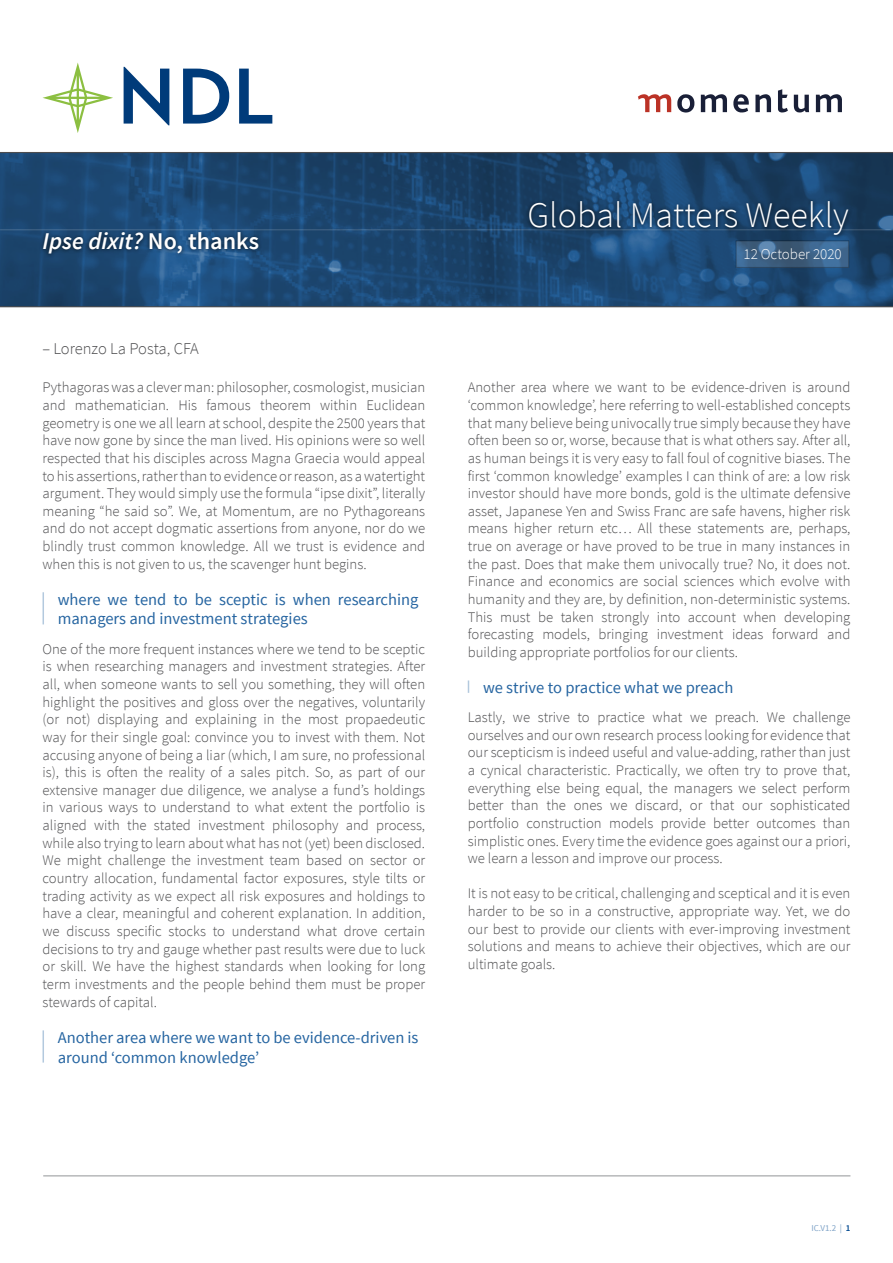
<style>
.page{position:relative;width:893px;height:1263px;background:#fff}
.page>*{position:absolute;margin:0;border:0;box-sizing:border-box;transform-origin:0 0}
.t1{font:300 36px "Source Sans Pro";color:#fff}
.t2{font:italic 600 24px "Source Sans Pro";color:#fff}
.t3{font:16.5px/19.8px "Source Sans Pro";color:#2665a1}
.t4{font:300 16.5px "Source Sans Pro";color:#4d4d4f}
.t5{font:300 15px "Source Sans Pro";color:#fff}
.t6{font:300 14.7px/17.7px "Source Sans Pro";color:#4d4d4f;text-align:justify}
.t7{font:9px "Source Sans Pro";color:#80a4c8}
.s1{font-style:normal}
.s2{font-size:16.2px}
.s3{font-weight:600;color:#004990}
</style>
<div class="page">
<svg style="left:0;top:153px;width:893px;height:153px;background:#1c4771"></svg>
<hr style="left:0;top:306px;width:893px;height:1px;background:#4d4d4f">
<hr style="left:0;top:152px;width:893px;height:1px;background:#4d4d4f">
<hr style="left:0;top:230px;width:893px;height:1px;background:#fff">
<svg style="left:638px;top:94px;width:33px;height:18px"></svg>
<svg style="left:701px;top:94px;width:26px;height:18px"></svg>
<svg style="left:733px;top:94px;width:16px;height:18px"></svg>
<svg style="left:755px;top:94px;width:16px;height:18px"></svg>
<svg style="left:778px;top:89px;width:10px;height:23px"></svg>
<svg style="left:794px;top:95px;width:15px;height:17px"></svg>
<svg style="left:816px;top:94px;width:26px;height:18px"></svg>
<svg style="left:677px;top:94px;width:17px;height:19px"></svg>
<svg style="left:43px;top:63px;width:70px;height:70px"></svg>
<svg style="left:124px;top:67px;width:45px;height:58px"></svg>
<svg style="left:183px;top:69px;width:46px;height:55px"></svg>
<svg style="left:239px;top:69px;width:33px;height:55px"></svg>
<div style="left:525px;top:197px;width:328px;height:43px;background:#000;opacity:.75"></div>
<div style="left:40px;top:229px;width:223px;height:30px;background:#000;opacity:.75"></div>
<svg style="left:738px;top:243px;width:109px;height:23px;background:#3f6489"></svg>
<hr style="left:43px;top:1175px;width:807px;height:1px;background:#939598">
<hr style="left:43px;top:592px;width:1px;height:32px;background:#b3c9de">
<hr style="left:43px;top:1030px;width:1px;height:32px;background:#b3c9de">
<svg style="left:468px;top:680px;width:1px;height:13px"></svg>
<h2 class="t2" style="left:43px;top:226px;width:218px">Ipse dixit? <span class="s1">No, thanks</span></h2>
<p class="t4" style="left:43px;top:338px;width:158px"><span class="s2">–</span> Lorenzo La Posta, CFA</p>
<p class="t6" style="left:43px;top:379px;width:384px">Pythagoras was a clever man: philosopher, cosmologist, musician and mathematician. His famous theorem within Euclidean geometry is one we all learn at school, despite the 2500 years that have now gone by since the man lived. His opinions were so well respected that his disciples across Magna Graecia would appeal to his assertions, rather than to evidence or reason, as a watertight argument. They would simply use the formula “ipse dixit”, literally meaning “he said so”. We, at Momentum, are no Pythagoreans and do not accept dogmatic assertions from anyone, nor do we blindly trust common knowledge. All we trust is evidence and when this is not given to us, the scavenger hunt begins.</p>
<p class="t3" style="left:58px;top:589px;width:362px">where we tend to be sceptic is when researching managers and investment strategies</p>
<p class="t6" style="left:43px;top:640px;width:384px">One of the more frequent instances where we tend to be sceptic is when researching managers and investment strategies. After all, when someone wants to sell you something, they will often highlight the positives and gloss over the negatives, voluntarily (or not) displaying and explaining in the most propaedeutic way for their single goal: convince you to invest with them. Not accusing anyone of being a liar (which, I am sure, no professional is), this is often the reality of a sales pitch. So, as part of our extensive manager due diligence, we analyse a fund’s holdings in various ways to understand to what extent the portfolio is aligned with the stated investment philosophy and process, while also trying to learn about what has not (yet) been disclosed.<br>We might challenge the investment team based on sector or country allocation, fundamental factor exposures, style tilts or trading activity as we expect all risk exposures and holdings to have a clear, meaningful and coherent explanation. In addition, we discuss specific stocks to understand what drove certain decisions to try and gauge whether past results were due to luck or skill. We have the highest standards when looking for long term investments and the people behind them must be proper stewards of capital.</p>
<p class="t3" style="left:58px;top:1028px;width:362px">Another area where we want to be evidence-driven is around ‘common knowledge’</p>
<h1 class="t1" style="left:527px;top:194px;width:323px">Global Matters Weekly</h1>
<p class="t5" style="left:743px;top:245px;width:100px">12 October 2020</p>
<p class="t6" style="left:468px;top:379px;width:384px">Another area where we want to be evidence-driven is around ‘common knowledge’, here referring to well-established concepts that many believe being univocally true simply because they have often been so or, worse, because that is what others say. After all, as human beings it is very easy to fall foul of cognitive biases. The first ‘common knowledge’ examples I can think of are: a low risk investor should have more bonds, gold is the ultimate defensive asset, Japanese Yen and Swiss Franc are safe havens, higher risk means higher return etc… All these statements are, perhaps, true on average or have proved to be true in many instances in the past. Does that make them univocally true? No, it does not.<br>Finance and economics are social sciences which evolve with humanity and they are, by definition, non-deterministic systems.<br>This must be taken strongly into account when developing forecasting models, bringing investment ideas forward and building appropriate portfolios for our clients.</p>
<p class="t3" style="left:483px;top:678px;width:252px">we strive to practice what we preach</p>
<p class="t6" style="left:468px;top:708px;width:384px">Lastly, we strive to practice what we preach. We challenge ourselves and our own research process looking for evidence that our scepticism is indeed useful and value-adding, rather than just a cynical characteristic. Practically, we often try to prove that, everything else being equal, the managers we select perform better than the ones we discard, or that our sophisticated portfolio construction models provide better outcomes than simplistic ones. Every time the evidence goes against our a priori, we learn a lesson and improve our process.</p>
<p class="t6" style="left:468px;top:885px;width:384px">It is not easy to be critical, challenging and sceptical and it is even harder to be so in a constructive, appropriate way. Yet, we do our best to provide our clients with ever-improving investment solutions and means to achieve their objectives, which are our ultimate goals.</p>
<p class="t7" style="left:811px;top:1223px;width:41px">IC.V1.2 | <span class="s3">1</span></p>
</div>
